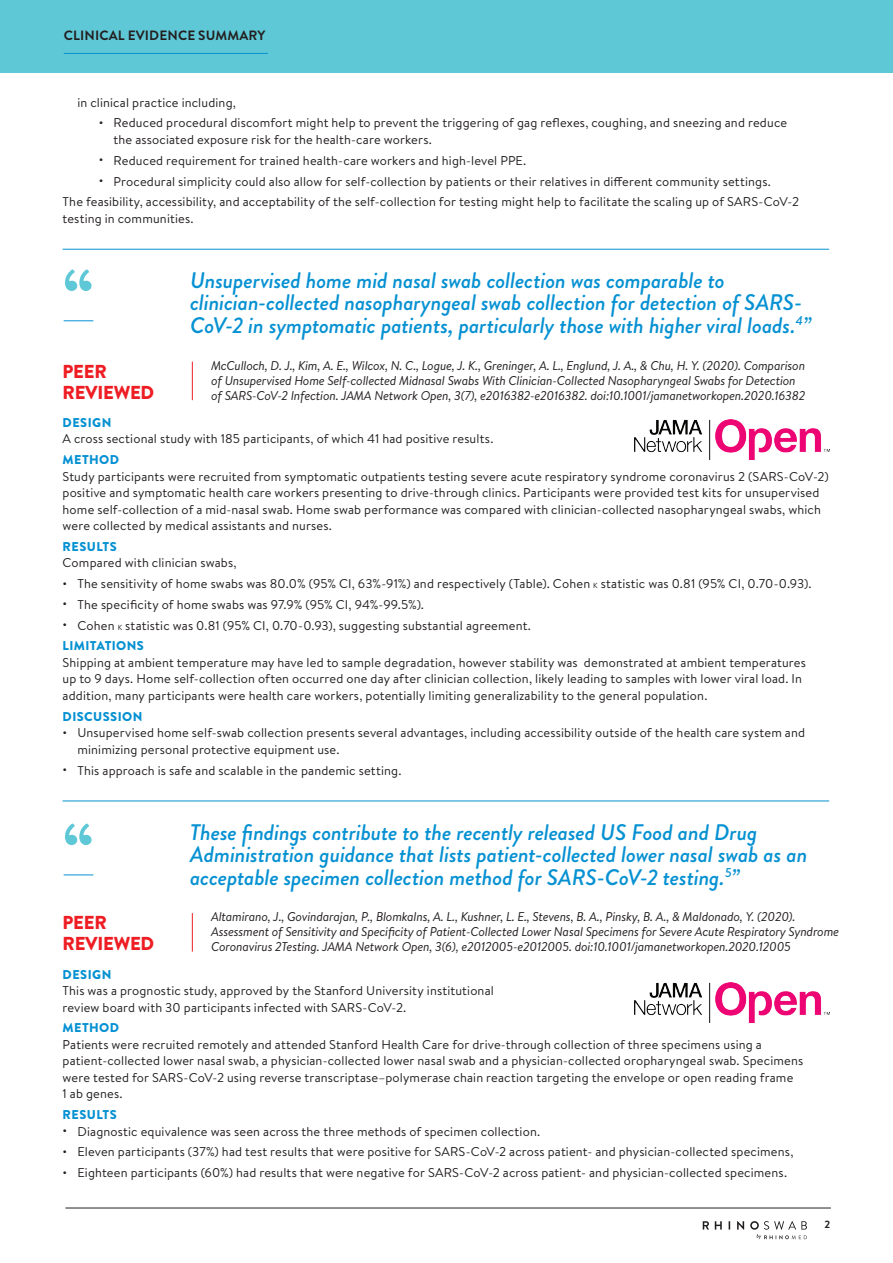
<style>
.page{position:relative;width:893px;height:1263px;background:#fff}
.page>*{position:absolute;margin:0;border:0;box-sizing:border-box;transform-origin:0 0}
.t1{font:900 72px "Brandon Grotesque";color:#5fc8d6}
.t2{font:italic 500 22.5px/22.5px "Brandon Grotesque";letter-spacing:-.005em;color:#0691d2}
.t3{font:900 18.75px/21px "Brandon Text";letter-spacing:-.015em;color:#ee1d23}
.t4{font:700 13.5px "Brandon Grotesque";letter-spacing:.01em;color:#231f20}
.t5{font:12.75px/16.5px "Brandon Text";letter-spacing:.01em;color:#231f20}
.t6{font:italic 12.75px/15px "Brandon Text";letter-spacing:-.015em;color:#231f20}
.t7{font:900 12.75px "Brandon Text";letter-spacing:.035em;color:#0691d2}
.t8{font:700 10.5px "Brandon Text";color:#231f20}
.s1{font-size:7.5px}
.s2{font-weight:900;color:#0691d2}
</style>
<div class="page">
<hr style="left:65px;top:1208px;width:766px;height:1px;background:#231f20">
<svg style="left:703px;top:1221px;width:6px;height:8px"></svg>
<svg style="left:715px;top:1221px;width:7px;height:8px"></svg>
<svg style="left:737px;top:1221px;width:7px;height:9px"></svg>
<svg style="left:750px;top:1221px;width:57px;height:18px"></svg>
<div style="left:0;top:0;width:893px;height:72px;background:#5fc8d6"></div>
<hr style="left:64px;top:53px;width:204px;height:1px;background:#0691d2">
<hr style="left:63px;top:249px;width:766px;height:1px;background:#0691d2">
<hr style="left:63px;top:801px;width:766px;height:1px;background:#0691d2">
<hr style="left:192px;top:913px;width:1px;height:38px;background:#ee1d23">
<hr style="left:192px;top:362px;width:1px;height:38px;background:#ee1d23">
<img style="left:634px;top:419px;width:195px;height:40px">
<img style="left:634px;top:982px;width:195px;height:40px">
<svg style="left:64px;top:874px;width:29px;height:1px"></svg>
<svg style="left:64px;top:320px;width:29px;height:1px"></svg>
<p class="t4" style="left:64px;top:26px;width:203px">CLINICAL EVIDENCE SUMMARY</p>
<p class="t5" style="left:77px;top:94px;width:160px">in clinical practice including,</p>
<p class="t5" style="left:114px;top:114px;width:675px;text-indent:-15px">• Reduced procedural discomfort might help to prevent the triggering of gag reflexes, coughing, and sneezing and reduce the associated exposure risk for the health-care workers.</p>
<p class="t5" style="left:99px;top:152px;width:429px">• Reduced requirement for trained health-care workers and high-level PPE.</p>
<p class="t5" style="left:63px;top:170px;width:738px;line-height:20.7px;text-indent:36px">• Procedural simplicity could also allow for self-collection by patients or their relatives in different community settings.<br>The feasibility, accessibility, and acceptability of the self-collection for testing might help to facilitate the scaling up of SARS-CoV-2</p>
<p class="t5" style="left:63px;top:210px;width:133px">testing in communities.</p>
<h1 class="t1" style="left:64px;top:245px;width:31px">“</h1>
<h3 class="t3" style="left:63px;top:361px;width:93px">PEER<br>REVIEWED</h3>
<h2 class="t2" style="left:190px;top:269px;width:622px">Unsupervised home mid nasal swab collection was comparable to clinician-collected nasopharyngeal swab collection for detection of SARS-<br>CoV-2 in symptomatic patients, particularly those with higher viral loads.<sup>4</sup>”</h2>
<p class="t6" style="left:211px;top:357px;width:596px">McCulloch, D. J., Kim, A. E., Wilcox, N. C., Logue, J. K., Greninger, A. L., Englund, J. A., &amp; Chu, H. Y. (2020). Comparison of Unsupervised Home Self-collected Midnasal Swabs With Clinician-Collected Nasopharyngeal Swabs for Detection of SARS-CoV-2 Infection. JAMA Network Open, 3(7), e2016382-e2016382. doi:10.1001/jamanetworkopen.2020.16382</p>
<p class="t7" style="left:63px;top:413px;width:50px">DESIGN</p>
<p class="t5" style="left:63px;top:430px;width:432px">A cross sectional study with 185 participants, of which 41 had positive results.</p>
<p class="t7" style="left:63px;top:451px;width:58px">METHOD</p>
<p class="t5" style="left:63px;top:468px;width:768px">Study participants were recruited from symptomatic outpatients testing severe acute respiratory syndrome coronavirus 2 (SARS-CoV-2) positive and symptomatic health care workers presenting to drive-through clinics. Participants were provided test kits for unsupervised home self-collection of a mid-nasal swab. Home swab performance was compared with clinician-collected nasopharyngeal swabs, which were collected by medical assistants and nurses.</p>
<p class="t7" style="left:63px;top:537px;width:56px">RESULTS</p>
<p class="t5" style="left:63px;top:554px;width:176px">Compared with clinician swabs,</p>
<p class="t5" style="left:63px;top:575px;width:750px">• The sensitivity of home swabs was 80.0% (95% CI, 63%-91%) and respectively (Table). Cohen <span class="s1">K</span> statistic was 0.81 (95% CI, 0.70-0.93).</p>
<p class="t5" style="left:63px;top:596px;width:363px">• The specificity of home swabs was 97.9% (95% CI, 94%-99.5%).</p>
<p class="t5" style="left:63px;top:614px;width:470px;line-height:20.7px">• Cohen <span class="s1">K</span> statistic was 0.81 (95% CI, 0.70-0.93), suggesting substantial agreement.<br><span class="s2">LIMITATIONS</span></p>
<p class="t5" style="left:63px;top:654px;width:745px">Shipping at ambient temperature may have led to sample degradation, however stability was demonstrated at ambient temperatures up to 9 days. Home self-collection often occurred one day after clinician collection, likely leading to samples with lower viral load. In addition, many participants were health care workers, potentially limiting generalizability to the general population.</p>
<p class="t7" style="left:63px;top:707px;width:81px">DISCUSSION</p>
<p class="t5" style="left:77px;top:724px;width:729px;text-indent:-15px">• Unsupervised home self-swab collection presents several advantages, including accessibility outside of the health care system and minimizing personal protective equipment use.</p>
<p class="t5" style="left:63px;top:761px;width:340px">• This approach is safe and scalable in the pandemic setting.</p>
<h1 class="t1" style="left:64px;top:799px;width:31px">“</h1>
<h3 class="t3" style="left:63px;top:912px;width:93px">PEER<br>REVIEWED</h3>
<h2 class="t2" style="left:190px;top:821px;width:619px">These findings contribute to the recently released US Food and Drug<br>Administration guidance that lists patient-collected lower nasal swab as an acceptable specimen collection method for SARS-CoV-2 testing.<sup>5</sup>”</h2>
<p class="t6" style="left:211px;top:909px;width:629px">Altamirano, J., Govindarajan, P., Blomkalns, A. L., Kushner, L. E., Stevens, B. A., Pinsky, B. A., &amp; Maldonado, Y. (2020).<br>Assessment of Sensitivity and Specificity of Patient-Collected Lower Nasal Specimens for Severe Acute Respiratory Syndrome<br>Coronavirus 2Testing. JAMA Network Open, 3(6), e2012005-e2012005. doi:10.1001/jamanetworkopen.2020.12005</p>
<p class="t7" style="left:63px;top:965px;width:50px">DESIGN</p>
<p class="t5" style="left:63px;top:982px;width:433px">This was a prognostic study, approved by the Stanford University institutional review board with 30 participants infected with SARS-CoV-2.</p>
<p class="t7" style="left:63px;top:1019px;width:58px">METHOD</p>
<p class="t5" style="left:63px;top:1036px;width:742px">Patients were recruited remotely and attended Stanford Health Care for drive-through collection of three specimens using a patient-collected lower nasal swab, a physician-collected lower nasal swab and a physician-collected oropharyngeal swab. Specimens were tested for SARS-CoV-2 using reverse transcriptase–polymerase chain reaction targeting the envelope or open reading frame<br>1 ab genes.</p>
<p class="t7" style="left:63px;top:1106px;width:56px">RESULTS</p>
<p class="t5" style="left:63px;top:1122px;width:479px">• Diagnostic equivalence was seen across the three methods of specimen collection.</p>
<p class="t5" style="left:63px;top:1143px;width:732px">• Eleven participants (37%) had test results that were positive for SARS-CoV-2 across patient- and physician-collected specimens,</p>
<p class="t5" style="left:63px;top:1164px;width:726px">• Eighteen participants (60%) had results that were negative for SARS-CoV-2 across patient- and physician-collected specimens.</p>
<p class="t8" style="left:824px;top:1217px;width:7px">2</p>
</div>
